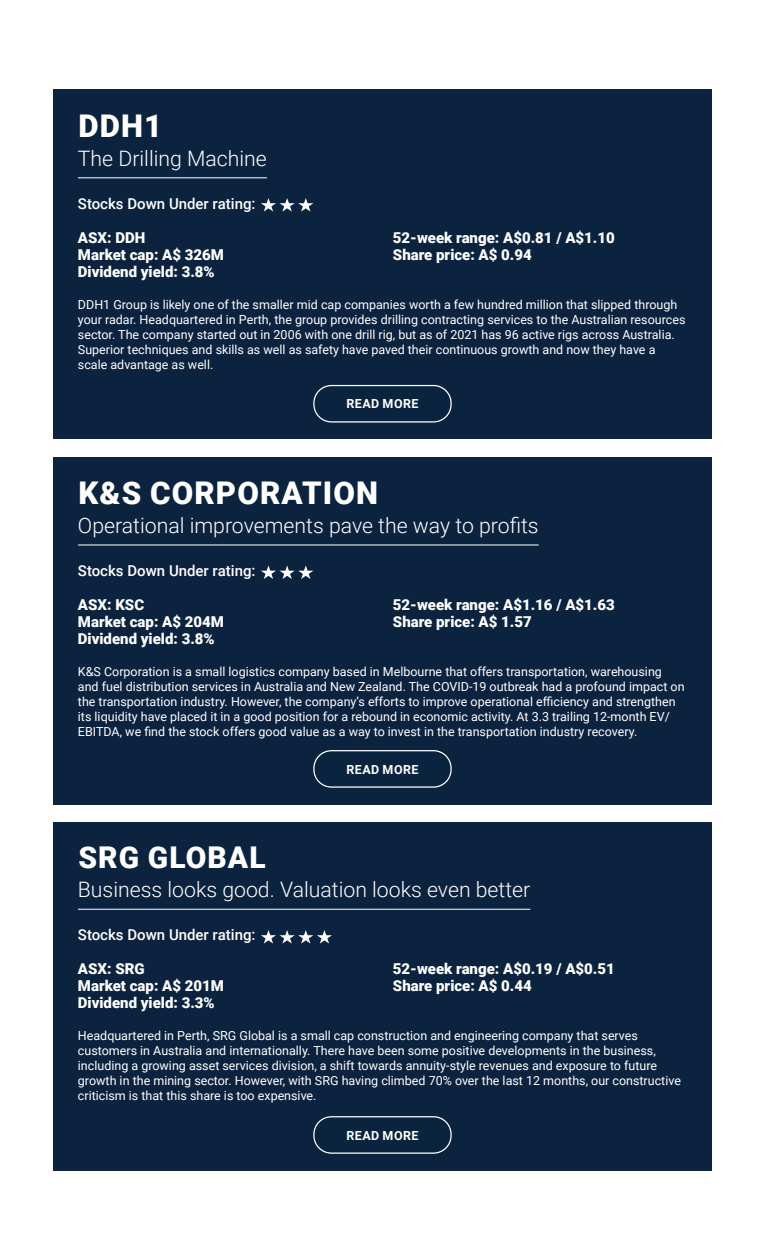
<style>
.page{position:relative;width:765px;height:1260px;background:#fff}
.page>*{position:absolute;margin:0;border:0;box-sizing:border-box;transform-origin:0 0}
.t1{font:900 31.25px "Roboto";letter-spacing:.035em;color:#fff}
.t2{font:900 30px "Roboto";letter-spacing:.035em;color:#fff}
.t3{font:300 21.25px "Roboto";color:#fff}
.t4{font:900 15px "Roboto";color:#fff}
.t5{font:500 15px "Roboto";color:#fff}
.t6{font:12.5px/15px "Roboto";color:#fff}
.t7{font:700 12.5px "Roboto";letter-spacing:.035em;color:#fff}
</style>
<div class="page">
<div style="left:53px;top:822px;width:659px;height:348px;background:#0c233f"></div>
<hr style="left:78px;top:909px;width:452px;height:1px;background:#fff">
<div style="left:313px;top:1116px;width:139px;height:38px;border:1px solid #fff;border-radius:18px"></div>
<svg style="left:261px;top:930px;width:71px;height:14px"></svg>
<div style="left:53px;top:457px;width:659px;height:347px;background:#0c233f"></div>
<hr style="left:78px;top:545px;width:461px;height:1px;background:#fff">
<div style="left:313px;top:750px;width:139px;height:38px;border:1px solid #fff;border-radius:18px"></div>
<svg style="left:261px;top:566px;width:52px;height:13px"></svg>
<div style="left:53px;top:90px;width:659px;height:349px;background:#0c233f"></div>
<hr style="left:78px;top:178px;width:189px;height:1px;background:#fff">
<div style="left:313px;top:385px;width:139px;height:38px;border:1px solid #fff;border-radius:18px"></div>
<svg style="left:261px;top:198px;width:52px;height:14px"></svg>
<h1 class="t1" style="left:79px;top:104px;width:85px">DDH1</h1>
<h3 class="t3" style="left:78px;top:143px;width:191px">The Drilling Machine</h3>
<p class="t5" style="left:78px;top:193px;width:179px">Stocks Down Under rating:</p>
<p class="t4" style="left:78px;top:227px;width:69px">ASX: DDH</p>
<p class="t4" style="left:393px;top:227px;width:223px">52-week range: A$0.81 / A$1.10</p>
<p class="t4" style="left:78px;top:244px;width:148px">Market cap: A$ 326M</p>
<p class="t4" style="left:393px;top:244px;width:140px">Share price: A$ 0.94</p>
<p class="t4" style="left:78px;top:261px;width:138px">Dividend yield: 3.8%</p>
<p class="t6" style="left:78px;top:296px;width:609px">DDH1 Group is likely one of the smaller mid cap companies worth a few hundred million that slipped through your radar. Headquartered in Perth, the group provides drilling contracting services to the Australian resources sector. The company started out in 2006 with one drill rig, but as of 2021 has 96 active rigs across Australia.<br>Superior techniques and skills as well as safety have paved their continuous growth and now they have a scale advantage as well.</p>
<p class="t7" style="left:346px;top:395px;width:74px">READ MORE</p>
<h1 class="t1" style="left:79px;top:471px;width:301px">K&amp;S CORPORATION</h1>
<h3 class="t3" style="left:78px;top:510px;width:462px">Operational improvements pave the way to profits</h3>
<p class="t5" style="left:78px;top:560px;width:179px">Stocks Down Under rating:</p>
<p class="t4" style="left:78px;top:594px;width:68px">ASX: KSC</p>
<p class="t4" style="left:393px;top:594px;width:223px">52-week range: A$1.16 / A$1.63</p>
<p class="t4" style="left:78px;top:611px;width:148px">Market cap: A$ 204M</p>
<p class="t4" style="left:393px;top:611px;width:140px">Share price: A$ 1.57</p>
<p class="t4" style="left:78px;top:628px;width:138px">Dividend yield: 3.8%</p>
<p class="t6" style="left:78px;top:663px;width:608px">K&amp;S Corporation is a small logistics company based in Melbourne that offers transportation, warehousing and fuel distribution services in Australia and New Zealand. The COVID-19 outbreak had a profound impact on the transportation industry. However, the company’s efforts to improve operational efficiency and strengthen its liquidity have placed it in a good position for a rebound in economic activity. At 3.3 trailing 12-month EV/ EBITDA, we find the stock offers good value as a way to invest in the transportation industry recovery.</p>
<p class="t7" style="left:346px;top:760px;width:74px">READ MORE</p>
<h2 class="t2" style="left:78px;top:836px;width:189px">SRG GLOBAL</h2>
<h3 class="t3" style="left:78px;top:875px;width:454px">Business looks good. Valuation looks even better</h3>
<p class="t5" style="left:78px;top:924px;width:179px">Stocks Down Under rating:</p>
<p class="t4" style="left:78px;top:958px;width:68px">ASX: SRG</p>
<p class="t4" style="left:393px;top:958px;width:223px">52-week range: A$0.19 / A$0.51</p>
<p class="t4" style="left:78px;top:975px;width:148px">Market cap: A$ 201M</p>
<p class="t4" style="left:393px;top:975px;width:140px">Share price: A$ 0.44</p>
<p class="t4" style="left:78px;top:992px;width:138px">Dividend yield: 3.3%</p>
<p class="t6" style="left:78px;top:1028px;width:605px">Headquartered in Perth, SRG Global is a small cap construction and engineering company that serves customers in Australia and internationally. There have been some positive developments in the business, including a growing asset services division, a shift towards annuity-style revenues and exposure to future growth in the mining sector. However, with SRG having climbed 70% over the last 12 months, our constructive criticism is that this share is too expensive.</p>
<p class="t7" style="left:346px;top:1126px;width:74px">READ MORE</p>
</div>
